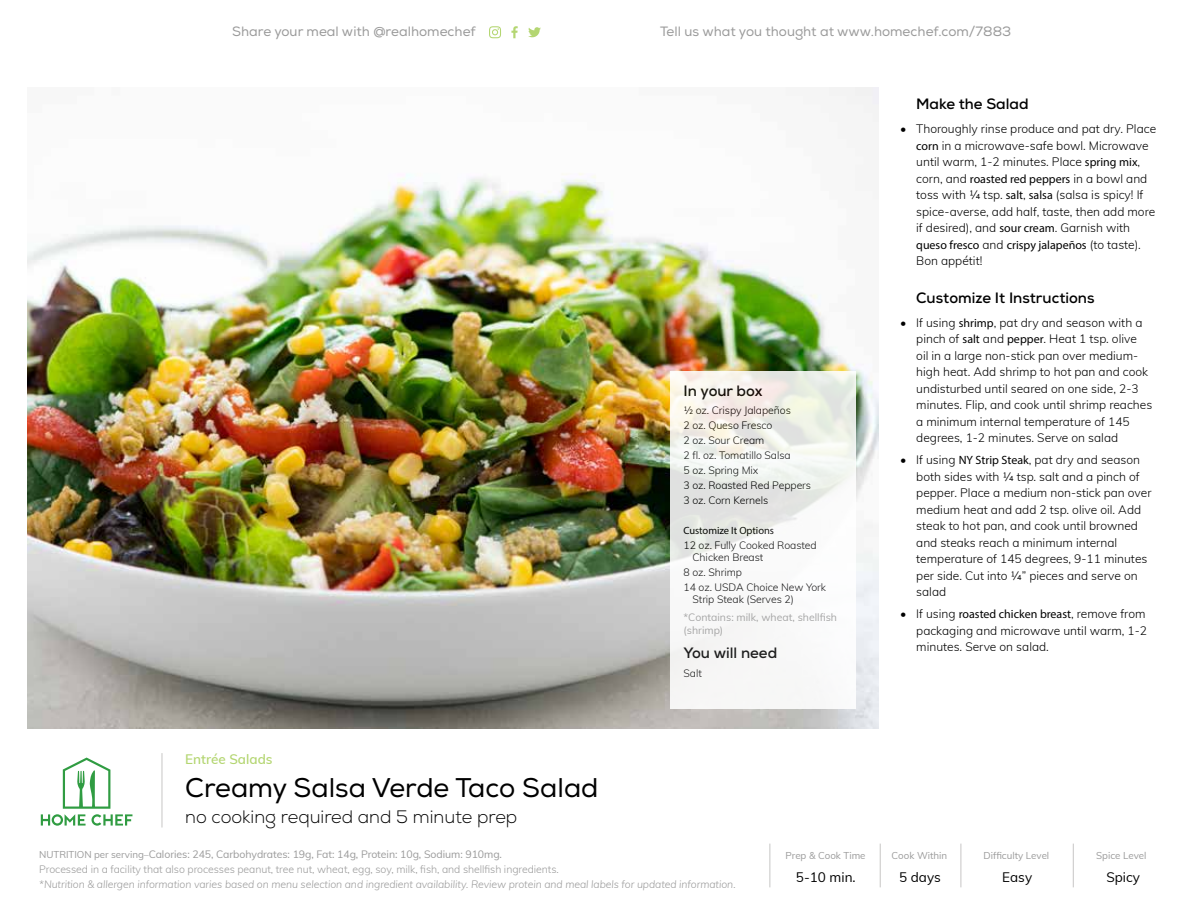
<style>
.page{position:relative;width:1188px;height:918px;background:#fff}
.page>*{position:absolute;margin:0;border:0;box-sizing:border-box;transform-origin:0 0}
.t1{font:27px "Nexa";color:#000}
.t2{font:300 18px "Nexa";color:#000}
.t3{font:700 15px "Nexa";color:#000}
.t4{font:13.5px "Nexa";color:#9a9a9a}
.t5{font:13.5px "Muli";color:#000}
.t6{font:600 13.5px "Muli";color:#b4d672}
.t7{font:300 12px/16.5px "Muli";color:#000}
.t8{font:12px "Myriad Pro";color:#000}
.t9{font:300 10.5px/15px "Muli";letter-spacing:-.005em;color:#000}
.t10{font:300 10.5px/15px "Muli";letter-spacing:-.005em;color:#9a9a9a}
.t11{font:italic 300 10.5px "Muli";letter-spacing:-.005em;color:#9a9a9a}
.t12{font:10.5px/12.6px "Muli";color:#9a9a9a}
.t13{font:10.5px "Myriad Pro";letter-spacing:-.005em;color:#000}
.t14{font:9.75px "Muli";color:#9a9a9a}
.s1{font-family:"Myriad Pro";font-weight:400}
.s2{font-family:"Muli";font-weight:300}
.s3{font-weight:400;font-size:9.75px}
.s4{font-weight:400}
</style>
<div class="page">
<img style="left:27px;top:87px;width:852px;height:642px">
<hr style="left:880px;top:844px;width:1px;height:43px;background:#c7c6c5">
<hr style="left:961px;top:844px;width:1px;height:43px;background:#c7c6c5">
<hr style="left:1073px;top:844px;width:1px;height:43px;background:#c7c6c5">
<hr style="left:770px;top:844px;width:1px;height:43px;background:#c7c6c5">
<hr style="left:162px;top:753px;width:1px;height:75px;background:#c7c6c5">
<svg style="left:511px;top:26px;width:7px;height:12px"></svg>
<svg style="left:489px;top:26px;width:12px;height:12px"></svg>
<svg style="left:528px;top:27px;width:13px;height:10px"></svg>
<svg style="left:670px;top:372px;width:185px;height:337px;fill:#f7f7f6"></svg>
<svg style="left:41px;top:758px;width:91px;height:68px"></svg>
<p class="t4" style="left:232px;top:23px;width:245px">Share your meal with @realhomechef</p>
<p class="t4" style="left:660px;top:23px;width:353px">Tell us what you thought at www.homechef.com/7883</p>
<p class="t6" style="left:185px;top:749px;width:89px">Entrée Salads</p>
<h1 class="t1" style="left:185px;top:772px;width:415px">Creamy Salsa Verde Taco Salad</h1>
<h2 class="t2" style="left:185px;top:806px;width:334px">no cooking required and 5 minute prep</h2>
<p class="t3" style="left:684px;top:381px;width:80px">In your box</p>
<p class="t9" style="left:684px;top:403px;width:129px">½ oz. Crispy Jalapeños<br>2 oz. Queso Fresco<br>2 oz. Sour Cream<br>2 fl. oz. Tomatillo Salsa<br>5 oz. Spring Mix<br>3 oz. Roasted Red Peppers<br>3 oz. Corn Kernels</p>
<p class="t13" style="left:684px;top:524px;width:92px">Customize It Options</p>
<p class="t9" style="left:693px;top:539px;width:126px;line-height:12px;text-indent:-9px">12 oz. Fully Cooked Roasted<br>Chicken Breast</p>
<p class="t9" style="left:684px;top:565px;width:144px">8 oz. Shrimp<br>14 oz. USDA Choice New York</p>
<p class="t9" style="left:693px;top:592px;width:103px">Strip Steak (Serves 2)</p>
<p class="t12" style="left:684px;top:611px;width:155px">*Contains: milk, wheat, shellfish (shrimp)</p>
<p class="t3" style="left:684px;top:643px;width:95px">You will need</p>
<p class="t9" style="left:684px;top:665px;width:20px">Salt</p>
<p class="t3" style="left:916px;top:95px;width:114px">Make the Salad</p>
<p class="t7" style="left:916px;top:120px;width:241px;text-indent:-16px">• Thoroughly rinse produce and pat dry. Place <span class="s1">corn</span> in a microwave-safe bowl. Microwave until warm, 1-2 minutes. Place <span class="s1">spring mix</span>, corn, and <span class="s1">roasted red peppers</span> in a bowl and toss with ¼ tsp. <span class="s1">salt</span>, <span class="s1">salsa</span> (salsa is spicy! If spice-averse, add half, taste, then add more if desired), and <span class="s1">sour cream</span>. Garnish with</p>
<p class="t8" style="left:916px;top:237px;width:226px">queso fresco <span class="s2">and</span> crispy jalapeños <span class="s2">(to taste).</span></p>
<p class="t7" style="left:916px;top:252px;width:68px">Bon appétit!</p>
<p class="t3" style="left:916px;top:288px;width:180px">Customize It Instructions</p>
<p class="t7" style="left:916px;top:314px;width:238px;text-indent:-16px">• If using <span class="s1">shrimp</span>, pat dry and season with a pinch of <span class="s1">salt</span> and <span class="s1">pepper</span>. Heat 1 tsp. olive<br>oil in a large non-stick pan over medium&shy;high heat. Add shrimp to hot pan and cook undisturbed until seared on one side, 2-3 minutes. Flip, and cook until shrimp reaches a minimum internal temperature of 145 degrees, 1-2 minutes. Serve on salad</p>
<p class="t7" style="left:916px;top:451px;width:237px;text-indent:-16px">• If using <span class="s1">NY Strip Steak</span>, pat dry and season both sides with ¼ tsp. salt and a pinch of pepper. Place a medium non-stick pan over medium heat and add 2 tsp. olive oil. Add steak to hot pan, and cook until browned and steaks reach a minimum internal temperature of 145 degrees, 9-11 minutes per side. Cut into ¼” pieces and serve on salad</p>
<p class="t8" style="left:900px;top:607px;width:247px"><span class="s2">• If using</span> roasted chicken breast<span class="s2">, remove from</span></p>
<p class="t7" style="left:916px;top:622px;width:232px">packaging and microwave until warm, 1-2 minutes. Serve on salad.</p>
<p class="t10" style="left:39px;top:846px;width:521px"><span class="s3">NUTRITION per serving–</span><span class="s4">Calories: 245, Carbohydrates: 19g, Fat: 14g, Protein: 10g, Sodium: 910mg.<br></span>Processed in a facility that also processes peanut, tree nut, wheat, egg, soy, milk, fish, and shellfish ingredients.</p>
<p class="t11" style="left:39px;top:877px;width:698px">*Nutrition &amp; allergen information varies based on menu selection and ingredient availability. Review protein and meal labels for updated information.</p>
<p class="t14" style="left:785px;top:849px;width:82px">Prep &amp; Cook Time</p>
<p class="t14" style="left:892px;top:849px;width:57px">Cook Within</p>
<p class="t14" style="left:984px;top:849px;width:67px">Difficulty Level</p>
<p class="t14" style="left:1096px;top:849px;width:52px">Spice Level</p>
<p class="t5" style="left:796px;top:867px;width:61px">5-10 min.</p>
<p class="t5" style="left:899px;top:867px;width:43px">5 days</p>
<p class="t5" style="left:1002px;top:867px;width:31px">Easy</p>
<p class="t5" style="left:1106px;top:867px;width:35px">Spicy</p>
</div>
